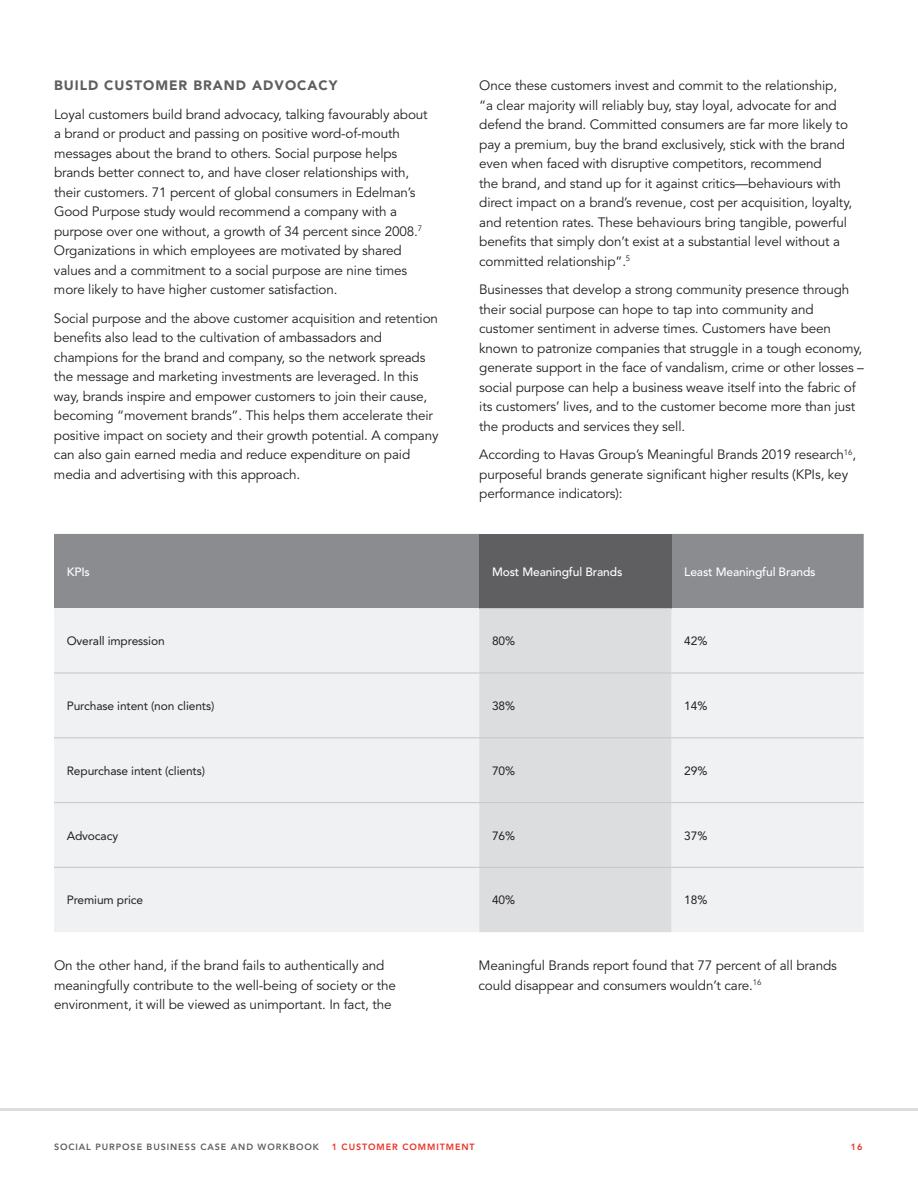
<style>
.page{position:relative;width:918px;height:1188px;background:#fff}
.page>*{position:absolute;margin:0;border:0;box-sizing:border-box;transform-origin:0 0}
.t1{font:13.5px/19.5px "Avenir LT Std";letter-spacing:-.01em;color:#231f20}
.t2{font:900 13.5px "Avenir LT Std";letter-spacing:.075em;color:#5f5f62}
.t3{font:12px "Avenir LT Std";letter-spacing:-.01em;color:#231f20}
.t4{font:500 12px "Avenir LT Std";letter-spacing:-.01em;color:#fff}
.t5{font:800 9px "Avenir LT Std";letter-spacing:.1em;color:#5f5f62}
.t6{font:800 9px "Avenir LT Std";letter-spacing:.1em;color:#ee2e22}
</style>
<div class="page">
<hr style="left:0;top:1108px;width:918px;height:2px;background:#dcdddf">
<div style="left:54px;top:534px;width:810px;height:74px;background:#8a8c8f"></div>
<div style="left:479px;top:534px;width:192px;height:74px;background:#5f5f62"></div>
<div style="left:54px;top:608px;width:810px;height:324px;background:#f0f1f2"></div>
<div style="left:479px;top:608px;width:192px;height:324px;background:#dcdddf"></div>
<hr style="left:54px;top:672px;width:425px;height:2px;background:#c9cacc">
<hr style="left:54px;top:737px;width:425px;height:1px;background:#c9cacc">
<hr style="left:54px;top:802px;width:425px;height:1px;background:#c9cacc">
<hr style="left:479px;top:672px;width:192px;height:2px;background:#c9cacc">
<hr style="left:479px;top:737px;width:192px;height:1px;background:#c9cacc">
<hr style="left:479px;top:802px;width:192px;height:1px;background:#c9cacc">
<hr style="left:671px;top:672px;width:193px;height:2px;background:#c9cacc">
<hr style="left:671px;top:737px;width:193px;height:1px;background:#c9cacc">
<hr style="left:671px;top:802px;width:193px;height:1px;background:#c9cacc">
<hr style="left:54px;top:867px;width:425px;height:1px;background:#c9cacc">
<hr style="left:479px;top:867px;width:192px;height:1px;background:#c9cacc">
<hr style="left:671px;top:867px;width:193px;height:1px;background:#c9cacc">
<p class="t2" style="left:54px;top:78px;width:285px">BUILD CUSTOMER BRAND ADVOCACY</p>
<p class="t1" style="left:54px;top:105px;width:375px">Loyal customers build brand advocacy, talking favourably about a brand or product and passing on positive word-of-mouth messages about the brand to others. Social purpose helps brands better connect to, and have closer relationships with, their customers. 71 percent of global consumers in Edelman’s Good Purpose study would recommend a company with a purpose over one without, a growth of 34 percent since 2008.<sup>7<br></sup>Organizations in which employees are motivated by shared values and a commitment to a social purpose are nine times more likely to have higher customer satisfaction.</p>
<p class="t1" style="left:54px;top:309px;width:386px">Social purpose and the above customer acquisition and retention benefits also lead to the cultivation of ambassadors and champions for the brand and company, so the network spreads the message and marketing investments are leveraged. In this way, brands inspire and empower customers to join their cause, becoming “movement brands”. This helps them accelerate their positive impact on society and their growth potential. A company can also gain earned media and reduce expenditure on paid media and advertising with this approach.</p>
<p class="t1" style="left:479px;top:76px;width:374px">Once these customers invest and commit to the relationship, “a clear majority will reliably buy, stay loyal, advocate for and defend the brand. Committed consumers are far more likely to pay a premium, buy the brand exclusively, stick with the brand even when faced with disruptive competitors, recommend<br>the brand, and stand up for it against critics—behaviours with direct impact on a brand’s revenue, cost per acquisition, loyalty, and retention rates. These behaviours bring tangible, powerful benefits that simply don’t exist at a substantial level without a committed relationship”.<sup>5</sup></p>
<p class="t1" style="left:479px;top:280px;width:386px">Businesses that develop a strong community presence through their social purpose can hope to tap into community and customer sentiment in adverse times. Customers have been known to patronize companies that struggle in a tough economy, generate support in the face of vandalism, crime or other losses – social purpose can help a business weave itself into the fabric of its customers’ lives, and to the customer become more than just the products and services they sell.</p>
<p class="t1" style="left:479px;top:445px;width:378px">According to Havas Group’s Meaningful Brands 2019 research<sup>16</sup>, purposeful brands generate significant higher results (KPIs, key performance indicators):</p>
<p class="t4" style="left:67px;top:564px;width:25px">KPIs</p>
<p class="t4" style="left:492px;top:564px;width:132px">Most Meaningful Brands</p>
<p class="t4" style="left:684px;top:564px;width:133px">Least Meaningful Brands</p>
<p class="t3" style="left:67px;top:634px;width:99px">Overall impression</p>
<p class="t3" style="left:492px;top:634px;width:25px">80%</p>
<p class="t3" style="left:684px;top:634px;width:25px">42%</p>
<p class="t3" style="left:67px;top:699px;width:149px">Purchase intent (non clients)</p>
<p class="t3" style="left:492px;top:699px;width:25px">38%</p>
<p class="t3" style="left:684px;top:699px;width:25px">14%</p>
<p class="t3" style="left:67px;top:764px;width:140px">Repurchase intent (clients)</p>
<p class="t3" style="left:492px;top:764px;width:25px">70%</p>
<p class="t3" style="left:684px;top:764px;width:25px">29%</p>
<p class="t3" style="left:67px;top:828px;width:53px">Advocacy</p>
<p class="t3" style="left:492px;top:828px;width:25px">76%</p>
<p class="t3" style="left:684px;top:828px;width:25px">37%</p>
<p class="t3" style="left:67px;top:893px;width:78px">Premium price</p>
<p class="t3" style="left:492px;top:893px;width:25px">40%</p>
<p class="t3" style="left:684px;top:893px;width:25px">18%</p>
<p class="t1" style="left:54px;top:956px;width:344px">On the other hand, if the brand fails to authentically and meaningfully contribute to the well-being of society or the environment, it will be viewed as unimportant. In fact, the</p>
<p class="t1" style="left:478px;top:956px;width:360px">Meaningful Brands report found that 77 percent of all brands could disappear and consumers wouldn’t care.<sup>16</sup></p>
<p class="t5" style="left:54px;top:1141px;width:267px">SOCIAL PURPOSE BUSINESS CASE AND WORKBOOK</p>
<p class="t6" style="left:332px;top:1141px;width:144px">1 CUSTOMER COMMITMENT</p>
<p class="t6" style="left:851px;top:1141px;width:13px">16</p>
</div>
